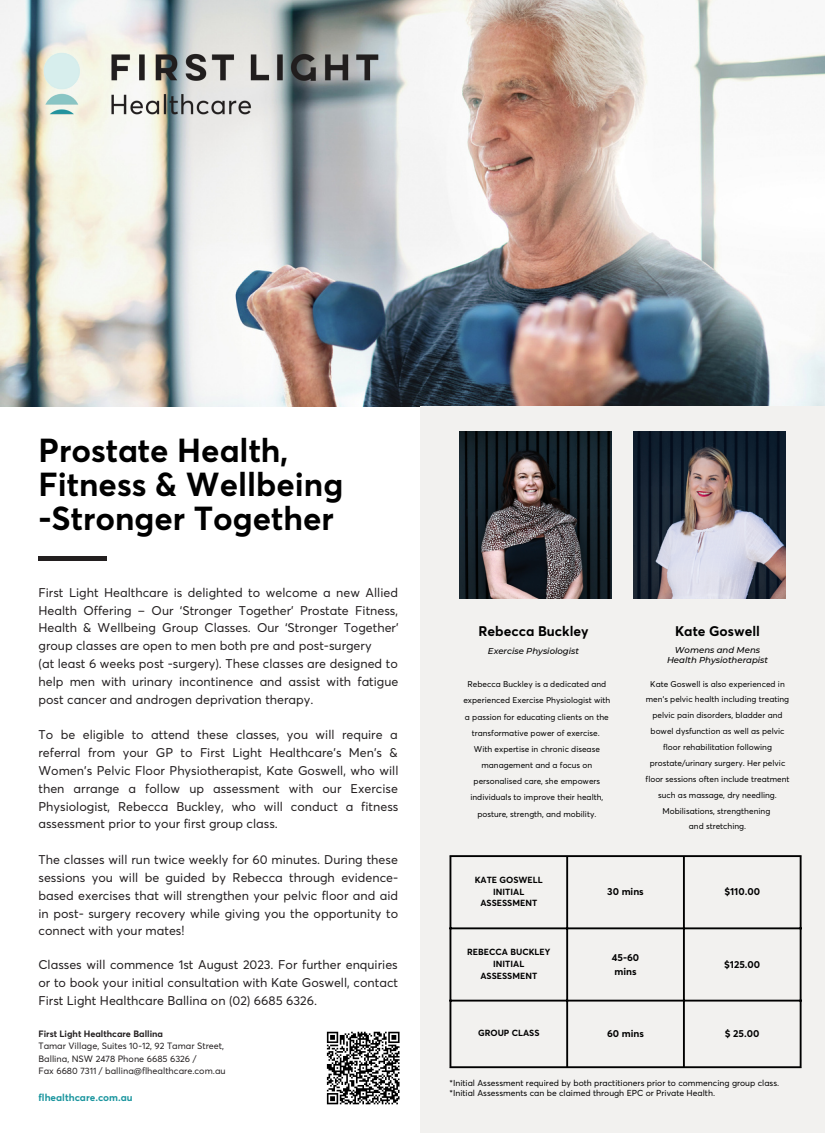
<style>
.page{position:relative;width:825px;height:1133px;background:#fff}
.page>*{position:absolute;margin:0;border:0;box-sizing:border-box;transform-origin:0 0}
.t1{font:700 32.88px/33.9px "Averta Std";color:#000}
.t2{font:700 13.75px "Averta Std";color:#000}
.t3{font:12.5px/17.8px "Averta Std";color:#231f20;text-align:justify}
.t4{font:700 10px "Averta Std";color:#000}
.t5{font:700 10px "Averta Std";color:#19959e}
.t6{font:9px/12.6px "Averta Std";color:#231f20}
.t7{font:700 9px "Averta Std";color:#231f20}
.t8{font:700 8.75px "Averta Std";color:#000}
.t9{font:8.5px "Averta Std";color:#000}
.t10{font:italic 500 8.5px/10px "Montserrat";color:#000;text-align:center}
.t11{font:8.25px/15.9px "Averta Std";color:#000;text-align:center}
</style>
<div class="page">
<img style="left:0;top:0;width:824px;height:406px">
<div style="left:420px;top:406px;width:404px;height:726px;background:#f2f1ef"></div>
<div style="left:38px;top:556px;width:69px;height:5px;background:#231f20"></div>
<svg style="left:326px;top:1031px;width:74px;height:74px"></svg>
<img style="left:459px;top:431px;width:152px;height:167px">
<img style="left:633px;top:431px;width:152px;height:167px">
<img style="left:38px;top:47px;width:345px;height:72px">
<hr style="left:449px;top:857px;width:2px;height:209px;background:#000">
<hr style="left:566px;top:857px;width:1px;height:209px;background:#000">
<hr style="left:682px;top:857px;width:2px;height:209px;background:#000">
<hr style="left:799px;top:857px;width:2px;height:209px;background:#000">
<hr style="left:449px;top:855px;width:352px;height:2px;background:#000">
<hr style="left:449px;top:927px;width:352px;height:2px;background:#000">
<hr style="left:449px;top:999px;width:352px;height:2px;background:#000">
<hr style="left:449px;top:1066px;width:352px;height:2px;background:#000">
<p class="t1" style="left:38px;top:433px;width:306px">Prostate Health,<br>Fitness &amp; Wellbeing</p>
<p class="t1" style="left:38px;top:501px;width:297px">-Stronger Together</p>
<p class="t3" style="left:38px;top:583px;width:361px">First Light Healthcare is delighted to welcome a new Allied Health Offering – Our ‘Stronger Together’ Prostate Fitness, Health &amp; Wellbeing Group Classes. Our ‘Stronger Together’ group classes are open to men both pre and post-surgery</p>
<p class="t3" style="left:38px;top:654px;width:361px">(at least 6 weeks post -surgery). These classes are designed to help men with urinary incontinence and assist with fatigue post cancer and androgen deprivation therapy.</p>
<p class="t3" style="left:38px;top:726px;width:361px">To be eligible to attend these classes, you will require a referral from your GP to First Light Healthcare’s Men’s &amp; Women’s Pelvic Floor Physiotherapist, Kate Goswell, who will then arrange a follow up assessment with our Exercise Physiologist, Rebecca Buckley, who will conduct a fitness assessment prior to your first group class.</p>
<p class="t3" style="left:38px;top:850px;width:361px">The classes will run twice weekly for 60 minutes. During these sessions you will be guided by Rebecca through evidence&shy;based exercises that will strengthen your pelvic floor and aid in post- surgery recovery while giving you the opportunity to connect with your mates!</p>
<p class="t3" style="left:38px;top:955px;width:361px">Classes will commence 1st August 2023. For further enquiries or to book your initial consultation with Kate Goswell, contact First Light Healthcare Ballina on (02) 6685 6326.</p>
<p class="t7" style="left:38px;top:1027px;width:126px">First Light Healthcare Ballina</p>
<p class="t6" style="left:38px;top:1039px;width:187px">Tamar Village, Suites 10-12, 92 Tamar Street,<br>Ballina, NSW 2478 Phone 6685 6326 /</p>
<p class="t6" style="left:38px;top:1064px;width:188px">Fax 6680 7311 / ballina@flhealthcare.com.au</p>
<p class="t5" style="left:38px;top:1091px;width:96px">flhealthcare.com.au</p>
<p class="t2" style="left:478px;top:622px;width:112px">Rebecca Buckley</p>
<p class="t2" style="left:674px;top:622px;width:86px">Kate Goswell</p>
<p class="t10" style="left:487px;top:645px;width:93px">Exercise Physiologist</p>
<p class="t10" style="left:666px;top:645px;width:102px">Womens and Mens<br>Health Physiotherapist</p>
<p class="t11" style="left:463px;top:676px;width:148px">Rebecca Buckley is a dedicated and experienced Exercise Physiologist with a passion for educating clients on the transformative power of exercise.</p>
<p class="t11" style="left:470px;top:741px;width:134px">With expertise in chronic disease management and a focus on personalised care, she empowers individuals to improve their health, posture, strength, and mobility.</p>
<p class="t11" style="left:645px;top:675px;width:145px">Kate Goswell is also experienced in men’s pelvic health including treating pelvic pain disorders, bladder and bowel dysfunction as well as pelvic floor rehabilitation following prostate/urinary surgery. Her pelvic floor sessions often include treatment such as massage, dry needling.<br>Mobilisations, strengthening</p>
<p class="t11" style="left:688px;top:818px;width:59px">and stretching.</p>
<p class="t8" style="left:474px;top:874px;width:70px">KATE GOSWELL</p>
<p class="t8" style="left:493px;top:886px;width:33px">INITIAL</p>
<p class="t8" style="left:480px;top:897px;width:58px">ASSESSMENT</p>
<p class="t8" style="left:467px;top:946px;width:85px">REBECCA BUCKLEY</p>
<p class="t8" style="left:493px;top:958px;width:33px">INITIAL</p>
<p class="t8" style="left:480px;top:970px;width:58px">ASSESSMENT</p>
<p class="t4" style="left:607px;top:885px;width:38px">30 mins</p>
<p class="t4" style="left:724px;top:885px;width:37px">$110.00</p>
<p class="t4" style="left:611px;top:951px;width:29px">45-60</p>
<p class="t4" style="left:614px;top:965px;width:24px">mins</p>
<p class="t4" style="left:723px;top:957px;width:38px">$125.00</p>
<p class="t8" style="left:478px;top:1027px;width:63px">GROUP CLASS</p>
<p class="t4" style="left:606px;top:1027px;width:38px">60 mins</p>
<p class="t4" style="left:724px;top:1027px;width:36px">$ 25.00</p>
<p class="t9" style="left:449px;top:1077px;width:331px">*Initial Assessment required by both practitioners prior to commencing group class.</p>
<p class="t9" style="left:449px;top:1087px;width:267px">*Initial Assessments can be claimed through EPC or Private Health.</p>
</div>
